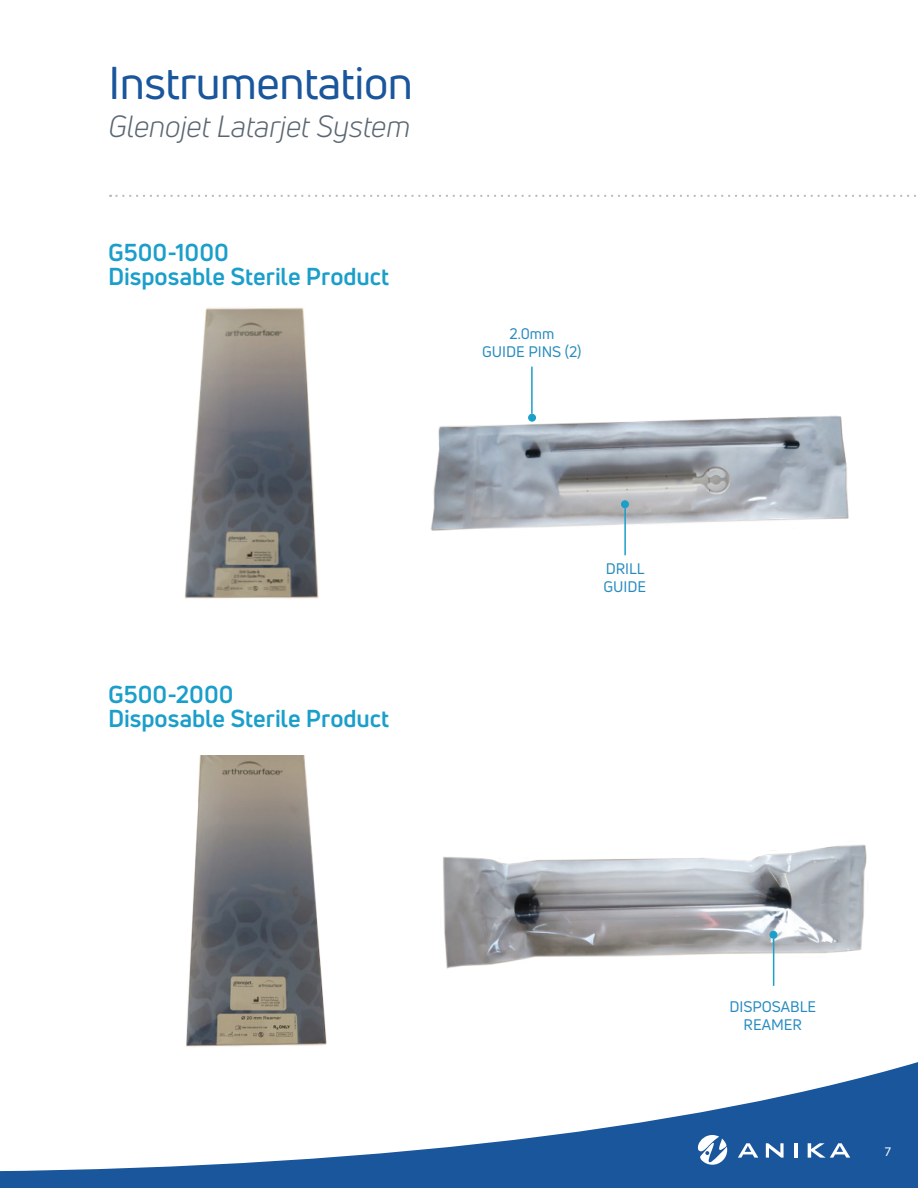
<style>
.page{position:relative;width:918px;height:1188px;background:#fff}
.page>*{position:absolute;margin:0;border:0;box-sizing:border-box;transform-origin:0 0}
.t1{font:45px "Uni Neue";letter-spacing:-.01em;color:#1a569c}
.t2{font:italic 30px "Uni Neue";color:#5a6671}
.t3{font:700 24px "Uni Neue";color:#1a9fca}
.t4{font:15px/18px "Uni Neue";color:#278bc0}
.t5{font:12px "Uni Neue";color:#fff}
</style>
<div class="page">
<svg style="left:0;top:1062px;width:918px;height:126px"></svg>
<svg style="left:697px;top:1135px;width:30px;height:30px"></svg>
<svg style="left:808px;top:1143px;width:42px;height:15px"></svg>
<hr style="left:794px;top:1143px;width:3px;height:15px;background:#fff">
<svg style="left:738px;top:1143px;width:20px;height:15px"></svg>
<svg style="left:766px;top:1143px;width:18px;height:15px"></svg>
<svg style="left:110px;top:195px;width:806px;height:2px"></svg>
<img style="left:431px;top:366px;width:418px;height:190px">
<img style="left:443px;top:844px;width:424px;height:142px">
<img style="left:184px;top:308px;width:135px;height:291px">
<img style="left:152px;top:755px;width:203px;height:373px">
<hr style="left:531px;top:367px;width:2px;height:47px;background:#1a9fca">
<div style="left:529px;top:414px;width:7px;height:7px;background:#1a9fca;border-radius:50%"></div>
<div style="left:528px;top:414px;width:8px;height:8px;border:1px solid #1a9fca;border-radius:50%"></div>
<hr style="left:624px;top:508px;width:2px;height:47px;background:#1a9fca">
<div style="left:622px;top:501px;width:6px;height:7px;background:#1a9fca;border-radius:50%"></div>
<div style="left:621px;top:500px;width:8px;height:8px;border:1px solid #1a9fca;border-radius:50%"></div>
<hr style="left:773px;top:939px;width:1px;height:47px;background:#1a9fca">
<div style="left:770px;top:931px;width:7px;height:7px;background:#1a9fca;border-radius:50%"></div>
<div style="left:769px;top:931px;width:8px;height:8px;border:1px solid #1a9fca;border-radius:50%"></div>
<p class="t1" style="left:108px;top:55px;width:306px">Instrumentation</p>
<p class="t2" style="left:108px;top:108px;width:303px">Glenojet Latarjet System</p>
<p class="t3" style="left:108px;top:237px;width:122px">G500-1000</p>
<p class="t3" style="left:108px;top:261px;width:283px">Disposable Sterile Product</p>
<p class="t4" style="left:509px;top:324px;width:46px">2.0mm</p>
<p class="t4" style="left:482px;top:342px;width:101px">GUIDE PINS (2)</p>
<p class="t3" style="left:108px;top:679px;width:127px">G500-2000</p>
<p class="t3" style="left:108px;top:703px;width:283px">Disposable Sterile Product</p>
<p class="t4" style="left:604px;top:559px;width:44px">DRILL<br>GUIDE</p>
<p class="t4" style="left:729px;top:997px;width:88px">DISPOSABLE</p>
<p class="t4" style="left:744px;top:1015px;width:60px">REAMER</p>
<p class="t5" style="left:885px;top:1144px;width:8px">7</p>
</div>
